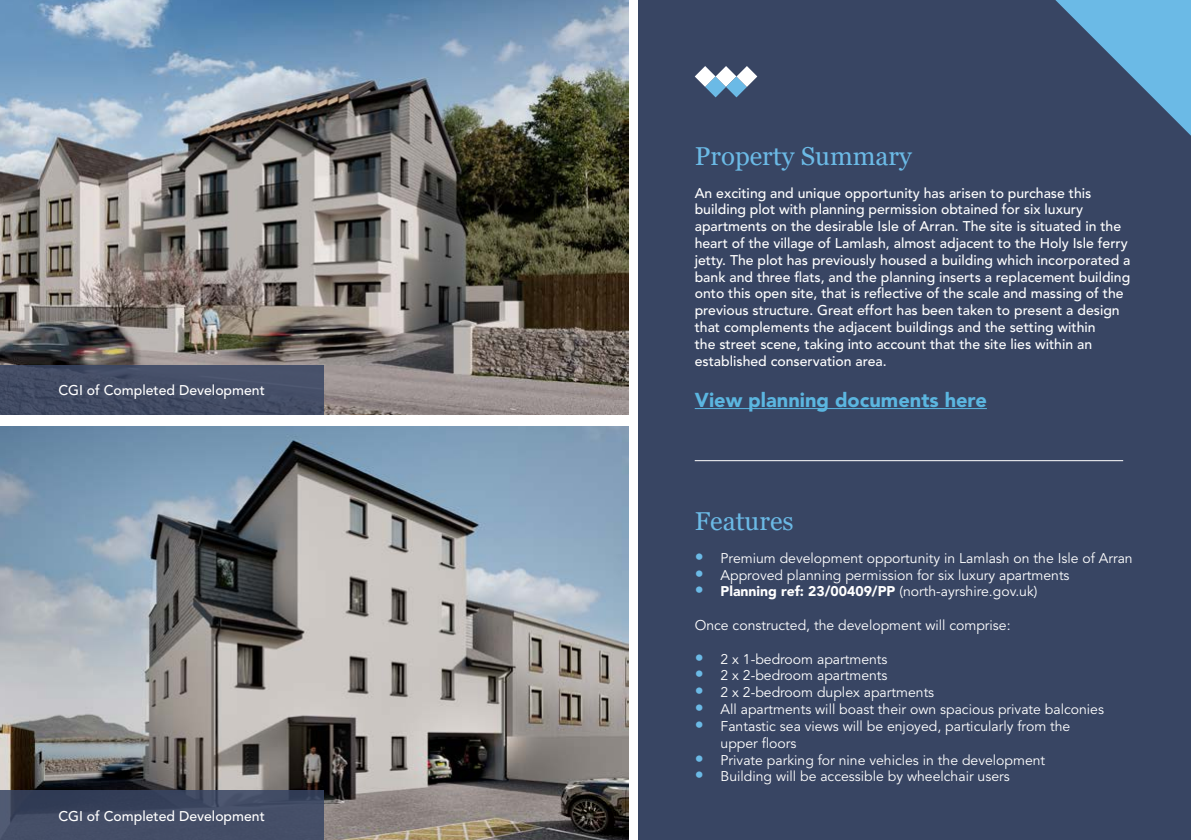
<style>
.page{position:relative;width:1191px;height:840px;background:#fff}
.page>*{position:absolute;margin:0;border:0;box-sizing:border-box;transform-origin:0 0}
.t1{font:25.8px "Georgia";color:#6bbae6}
.t2{font:900 20px "Avenir LT Std";color:#5bb6e0}
.t3{font:500 14px/16.8px "Avenir LT Std";color:#fff}
.t4{font:14px/16.8px "Avenir LT Std";color:#fff}
.t5{font:900 14px "Avenir LT Std";color:#fff}
.s1{font-weight:300;font-size:18px;color:#6bbae6}
.s2{font-weight:400}
</style>
<div class="page">
<div style="left:638px;top:0;width:553px;height:839px;background:#384563"></div>
<svg style="left:1055px;top:0;width:136px;height:136px"></svg>
<svg style="left:694px;top:66px;width:63px;height:31px"></svg>
<hr style="left:694px;top:408px;width:293px;height:1px;background:#5bb6e0">
<hr style="left:694px;top:460px;width:429px;height:1px;background:#fff">
<img style="left:0;top:426px;width:628px;height:413px">
<img style="left:0;top:0;width:628px;height:414px">
<svg style="left:0;top:790px;width:323px;height:49px;background:#404962"></svg>
<div style="left:0;top:365px;width:323px;height:49px;background:#454e66"></div>
<p class="t3" style="left:58px;top:382px;width:208px">CGI of Completed Development</p>
<p class="t3" style="left:58px;top:807px;width:208px">CGI of Completed Development</p>
<h1 class="t1" style="left:694px;top:141px;width:219px">Property Summary</h1>
<p class="t3" style="left:694px;top:184px;width:437px">An exciting and unique opportunity has arisen to purchase this building plot with planning permission obtained for six luxury apartments on the desirable Isle of Arran. The site is situated in the heart of the village of Lamlash, almost adjacent to the Holy Isle ferry jetty. The plot has previously housed a building which incorporated a bank and three flats, and the planning inserts a replacement building onto this open site, that is reflective of the scale and massing of the previous structure. Great effort has been taken to present a design that complements the adjacent buildings and the setting within<br>the street scene, taking into account that the site lies within an established conservation area.</p>
<h2 class="t2" style="left:694px;top:387px;width:294px">View planning documents here</h2>
<h1 class="t1" style="left:694px;top:505px;width:100px">Features</h1>
<p class="t4" style="left:694px;top:549px;width:439px"><span class="s1">•</span> Premium development opportunity in Lamlash on the Isle of Arran</p>
<p class="t4" style="left:694px;top:566px;width:376px"><span class="s1">•</span> Approved planning permission for six luxury apartments</p>
<p class="t5" style="left:694px;top:582px;width:344px"><span class="s1">•</span> Planning ref: 23/00409/PP <span class="s2">(north-ayrshire.gov.uk)</span></p>
<p class="t4" style="left:694px;top:616px;width:317px">Once constructed, the development will comprise:</p>
<p class="t4" style="left:694px;top:650px;width:194px"><span class="s1">•</span> 2 x 1-bedroom apartments</p>
<p class="t4" style="left:694px;top:667px;width:194px"><span class="s1">•</span> 2 x 2-bedroom apartments</p>
<p class="t4" style="left:694px;top:684px;width:241px"><span class="s1">•</span> 2 x 2-bedroom duplex apartments</p>
<p class="t4" style="left:694px;top:700px;width:411px"><span class="s1">•</span> All apartments will boast their own spacious private balconies</p>
<p class="t4" style="left:720px;top:717px;width:351px;text-indent:-26px"><span class="s1">•</span> Fantastic sea views will be enjoyed, particularly from the upper floors</p>
<p class="t4" style="left:694px;top:751px;width:352px"><span class="s1">•</span> Private parking for nine vehicles in the development</p>
<p class="t4" style="left:694px;top:768px;width:316px"><span class="s1">•</span> Building will be accessible by wheelchair users</p>
</div>
